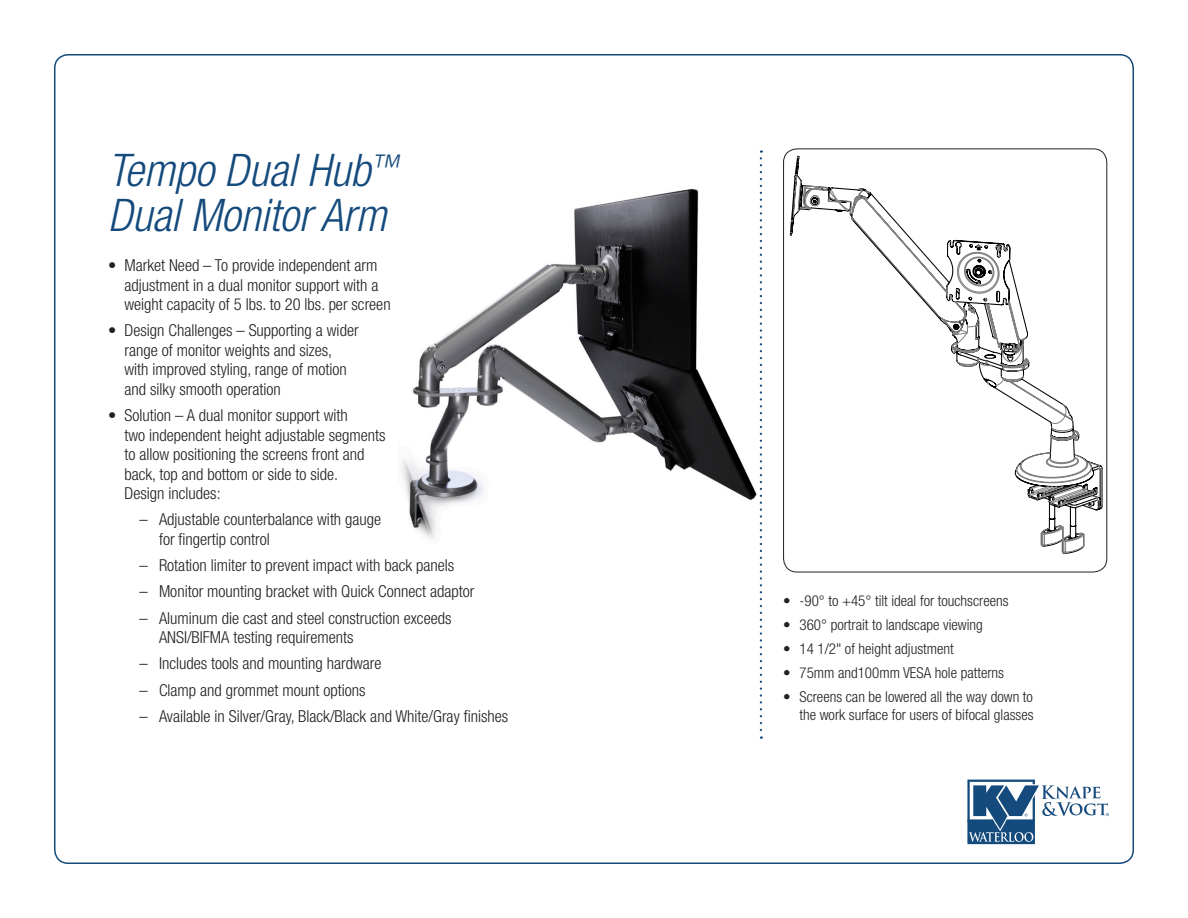
<style>
.page{position:relative;width:1188px;height:918px;background:#fff}
.page>*{position:absolute;margin:0;border:0;box-sizing:border-box;transform-origin:0 0}
.t1{font:italic 300 condensed 45px/45px "Helvetica Neue";color:#144a7c}
.Left_side{font:300 condensed 16.5px/19.5px "Helvetica Neue";color:#231f20}
.Right_side_bullets{font:300 condensed 15px/18px "Helvetica Neue";color:#231f20;text-align:right}
</style>
<div class="page">
<img style="left:402px;top:179px;width:358px;height:379px">
<svg style="left:760px;top:150px;width:2px;height:589px"></svg>
<svg style="left:967px;top:780px;width:142px;height:64px"></svg>
<div style="left:783px;top:148px;width:324px;height:424px;border:1px solid #231f20;border-radius:14px"></div>
<svg style="left:790px;top:156px;width:313px;height:398px"></svg>
<p class="t1" style="left:108px;top:147px;width:293px">Tempo Dual Hub<sup>™<br></sup>Dual Monitor Arm</p>
<p class="Left_side" style="left:124px;top:255px;width:268px;text-indent:-16px">• Market Need – To provide independent arm adjustment in a dual monitor support with a weight capacity of 5 lbs. to 20 lbs. per screen</p>
<p class="Left_side" style="left:124px;top:321px;width:236px;text-indent:-16px">• Design Challenges – Supporting a wider range of monitor weights and sizes, with improved styling, range of motion and silky smooth operation</p>
<p class="Left_side" style="left:124px;top:405px;width:263px;text-indent:-16px">• Solution – A dual monitor support with<br>two independent height adjustable segments to allow positioning the screens front and back, top and bottom or side to side.<br>Design includes:</p>
<p class="Left_side" style="left:159px;top:510px;width:224px;text-indent:-20px">– Adjustable counterbalance with gauge for fingertip control</p>
<p class="Left_side" style="left:139px;top:555px;width:316px">– Rotation limiter to prevent impact with back panels</p>
<p class="Left_side" style="left:139px;top:582px;width:337px">– Monitor mounting bracket with Quick Connect adaptor</p>
<p class="Left_side" style="left:159px;top:608px;width:294px;text-indent:-20px">– Aluminum die cast and steel construction exceeds<br>ANSI/BIFMA testing requirements</p>
<p class="Left_side" style="left:139px;top:654px;width:244px">– Includes tools and mounting hardware</p>
<p class="Left_side" style="left:139px;top:680px;width:228px">– Clamp and grommet mount options</p>
<p class="Left_side" style="left:139px;top:706px;width:370px">– Available in Silver/Gray, Black/Black and White/Gray finishes</p>
<p class="Right_side_bullets" style="left:783px;top:592px;width:227px">• -90° to +45° tilt ideal for touchscreens</p>
<p class="Right_side_bullets" style="left:783px;top:615px;width:201px">• 360° portrait to landscape viewing</p>
<p class="Right_side_bullets" style="left:783px;top:639px;width:172px">• 14 1/2" of height adjustment</p>
<p class="Right_side_bullets" style="left:783px;top:663px;width:223px">• 75mm and100mm VESA hole patterns</p>
<p class="Right_side_bullets" style="left:783px;top:687px;width:252px">• Screens can be lowered all the way down to the work surface for users of bifocal glasses</p>
</div>
